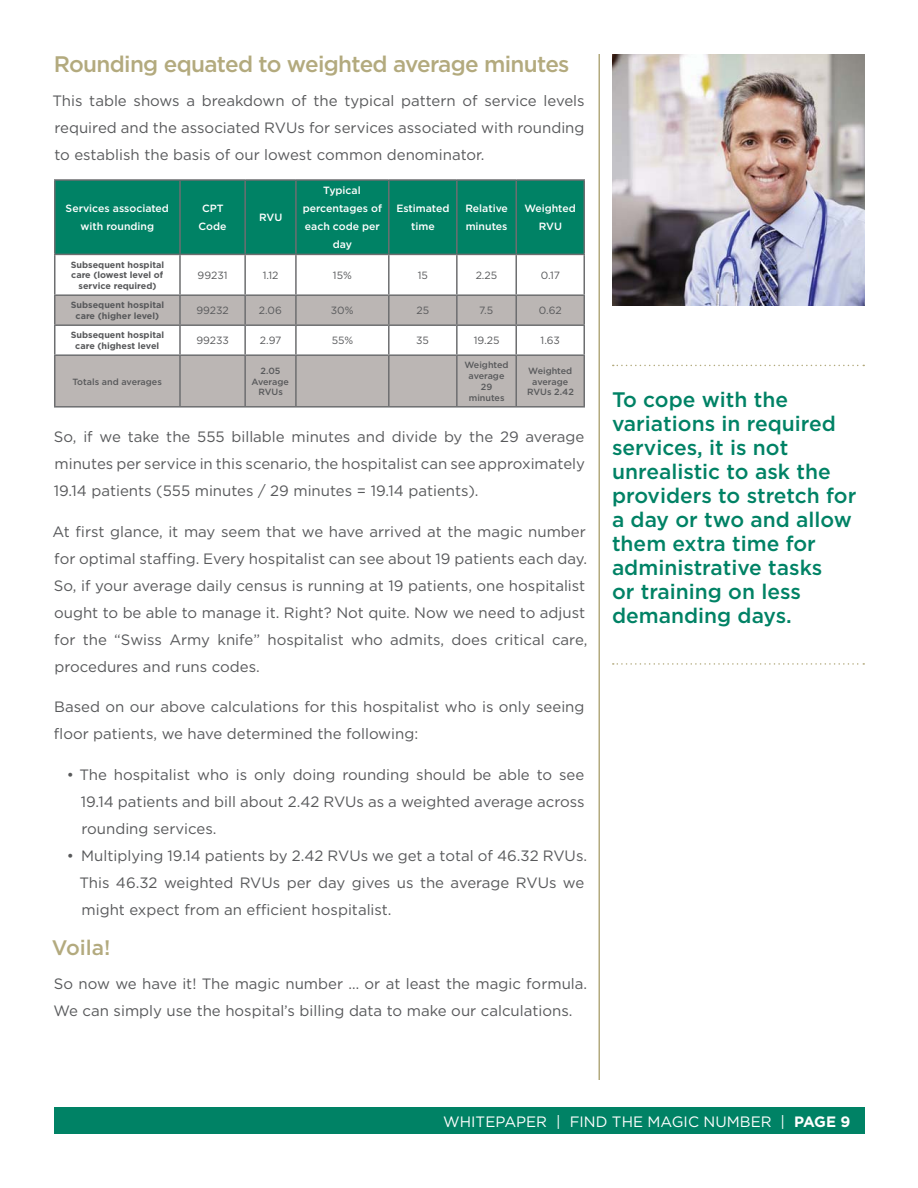
<style>
.page{position:relative;width:918px;height:1188px;background:#fff}
.page>*{position:absolute;margin:0;border:0;box-sizing:border-box;transform-origin:0 0}
.t1{font:500 22.5px "Gotham";letter-spacing:-.03em;color:#b3aa7e}
.t2{font:500 21px/24px "Gotham";color:#008265}
.t3{font:500 21px "Gotham";color:#b3aa7e}
.t4{font:15px/27px "Gotham";color:#58595b}
.t5{font:15px "Gotham";color:#fff}
.t6{font:500 10.5px/18px "Gotham";color:#fff;text-align:center}
.t7{font:10.5px "Gotham";color:#58595b}
.t8{font:700 9px/10.8px "Gotham";color:#58595b;text-align:center}
.t9{font:500 9px/10.8px "Gotham";color:#58595b;text-align:center}
.s1{font-weight:700}
</style>
<div class="page">
<hr style="left:599px;top:54px;width:1px;height:1026px;background:#b3aa7e">
<div style="left:54px;top:1107px;width:810px;height:27px;background:#008265"></div>
<div style="left:56px;top:181px;width:528px;height:73px;background:#008265"></div>
<svg style="left:55px;top:296px;width:528px;height:110px;fill:#bbb6b4"></svg>
<hr style="left:54px;top:179px;width:126px;height:2px;background:#6d6e70">
<hr style="left:54px;top:181px;width:2px;height:73px;background:#6d6e70">
<hr style="left:180px;top:179px;width:65px;height:2px;background:#6d6e70">
<hr style="left:179px;top:181px;width:2px;height:73px;background:#6d6e70">
<hr style="left:245px;top:179px;width:51px;height:2px;background:#6d6e70">
<hr style="left:244px;top:181px;width:2px;height:73px;background:#6d6e70">
<hr style="left:296px;top:179px;width:93px;height:2px;background:#6d6e70">
<hr style="left:295px;top:181px;width:2px;height:73px;background:#6d6e70">
<hr style="left:389px;top:179px;width:68px;height:2px;background:#6d6e70">
<hr style="left:388px;top:181px;width:2px;height:73px;background:#6d6e70">
<hr style="left:457px;top:179px;width:59px;height:2px;background:#6d6e70">
<hr style="left:456px;top:181px;width:2px;height:73px;background:#6d6e70">
<hr style="left:516px;top:179px;width:69px;height:2px;background:#6d6e70">
<hr style="left:515px;top:181px;width:2px;height:73px;background:#6d6e70">
<hr style="left:584px;top:181px;width:1px;height:73px;background:#6d6e70">
<hr style="left:54px;top:254px;width:126px;height:1px;background:#6d6e70">
<hr style="left:54px;top:255px;width:1px;height:39px;background:#6d6e70">
<hr style="left:180px;top:254px;width:65px;height:1px;background:#6d6e70">
<hr style="left:179px;top:255px;width:2px;height:39px;background:#6d6e70">
<hr style="left:245px;top:254px;width:51px;height:1px;background:#6d6e70">
<hr style="left:244px;top:255px;width:2px;height:39px;background:#6d6e70">
<hr style="left:296px;top:254px;width:93px;height:1px;background:#6d6e70">
<hr style="left:295px;top:255px;width:2px;height:39px;background:#6d6e70">
<hr style="left:389px;top:254px;width:68px;height:1px;background:#6d6e70">
<hr style="left:388px;top:255px;width:2px;height:39px;background:#6d6e70">
<hr style="left:457px;top:254px;width:59px;height:1px;background:#6d6e70">
<hr style="left:456px;top:255px;width:2px;height:39px;background:#6d6e70">
<hr style="left:516px;top:254px;width:69px;height:1px;background:#6d6e70">
<hr style="left:515px;top:255px;width:2px;height:39px;background:#6d6e70">
<hr style="left:583px;top:255px;width:2px;height:39px;background:#6d6e70">
<hr style="left:54px;top:294px;width:126px;height:2px;background:#6d6e70">
<hr style="left:180px;top:294px;width:65px;height:2px;background:#6d6e70">
<hr style="left:179px;top:296px;width:2px;height:28px;background:#6d6e70">
<hr style="left:245px;top:294px;width:51px;height:2px;background:#6d6e70">
<hr style="left:244px;top:296px;width:2px;height:28px;background:#6d6e70">
<hr style="left:296px;top:294px;width:93px;height:2px;background:#6d6e70">
<hr style="left:295px;top:296px;width:2px;height:28px;background:#6d6e70">
<hr style="left:389px;top:294px;width:68px;height:2px;background:#6d6e70">
<hr style="left:388px;top:296px;width:2px;height:28px;background:#6d6e70">
<hr style="left:457px;top:294px;width:59px;height:2px;background:#6d6e70">
<hr style="left:456px;top:296px;width:2px;height:28px;background:#6d6e70">
<hr style="left:516px;top:294px;width:69px;height:2px;background:#6d6e70">
<hr style="left:515px;top:296px;width:2px;height:28px;background:#6d6e70">
<hr style="left:583px;top:296px;width:2px;height:28px;background:#6d6e70">
<hr style="left:54px;top:324px;width:126px;height:2px;background:#6d6e70">
<svg style="left:54px;top:296px;width:1px;height:58px"></svg>
<hr style="left:180px;top:324px;width:65px;height:2px;background:#6d6e70">
<hr style="left:179px;top:326px;width:2px;height:28px;background:#6d6e70">
<hr style="left:245px;top:324px;width:51px;height:2px;background:#6d6e70">
<hr style="left:244px;top:326px;width:2px;height:28px;background:#6d6e70">
<hr style="left:296px;top:324px;width:93px;height:2px;background:#6d6e70">
<hr style="left:295px;top:326px;width:2px;height:28px;background:#6d6e70">
<hr style="left:389px;top:324px;width:68px;height:2px;background:#6d6e70">
<hr style="left:388px;top:326px;width:2px;height:28px;background:#6d6e70">
<hr style="left:457px;top:324px;width:59px;height:2px;background:#6d6e70">
<hr style="left:456px;top:326px;width:2px;height:28px;background:#6d6e70">
<hr style="left:516px;top:324px;width:69px;height:2px;background:#6d6e70">
<hr style="left:515px;top:326px;width:2px;height:28px;background:#6d6e70">
<hr style="left:583px;top:326px;width:2px;height:28px;background:#6d6e70">
<hr style="left:54px;top:354px;width:126px;height:2px;background:#6d6e70">
<hr style="left:54px;top:356px;width:1px;height:50px;background:#6d6e70">
<hr style="left:180px;top:354px;width:65px;height:2px;background:#6d6e70">
<hr style="left:179px;top:356px;width:2px;height:50px;background:#6d6e70">
<hr style="left:245px;top:354px;width:51px;height:2px;background:#6d6e70">
<hr style="left:244px;top:356px;width:2px;height:50px;background:#6d6e70">
<hr style="left:296px;top:354px;width:93px;height:2px;background:#6d6e70">
<hr style="left:295px;top:356px;width:2px;height:50px;background:#6d6e70">
<hr style="left:389px;top:354px;width:68px;height:2px;background:#6d6e70">
<hr style="left:388px;top:356px;width:2px;height:50px;background:#6d6e70">
<hr style="left:457px;top:354px;width:59px;height:2px;background:#6d6e70">
<hr style="left:456px;top:356px;width:2px;height:50px;background:#6d6e70">
<hr style="left:516px;top:354px;width:69px;height:2px;background:#6d6e70">
<hr style="left:515px;top:356px;width:2px;height:50px;background:#6d6e70">
<hr style="left:583px;top:356px;width:2px;height:50px;background:#6d6e70">
<hr style="left:54px;top:406px;width:531px;height:2px;background:#6d6e70">
<img style="left:612px;top:54px;width:252px;height:252px">
<svg style="left:613px;top:365px;width:251px;height:1px"></svg>
<svg style="left:613px;top:663px;width:251px;height:2px"></svg>
<h1 class="t1" style="left:54px;top:56px;width:517px">Rounding equated to weighted average minutes</h1>
<p class="t4" style="left:52px;top:88px;width:534px;text-align:justify">This table shows a breakdown of the typical pattern of service levels required and the associated RVUs for services associated with rounding to establish the basis of our lowest common denominator.</p>
<p class="t6" style="left:66px;top:201px;width:105px">Services associated with rounding</p>
<p class="t6" style="left:199px;top:201px;width:29px">CPT<br>Code</p>
<p class="t6" style="left:259px;top:210px;width:25px">RVU</p>
<p class="t6" style="left:303px;top:183px;width:81px">Typical percentages of each code per day</p>
<p class="t6" style="left:396px;top:201px;width:55px">Estimated time</p>
<p class="t6" style="left:465px;top:201px;width:44px;text-align:left">Relative minutes</p>
<p class="t6" style="left:524px;top:201px;width:53px">Weighted<br>RVU</p>
<p class="t8" style="left:71px;top:260px;width:95px">Subsequent hospital care (lowest level of service required)</p>
<p class="t7" style="left:198px;top:271px;width:31px">99231</p>
<p class="t7" style="left:263px;top:271px;width:17px">1.12</p>
<p class="t7" style="left:333px;top:271px;width:20px">15%</p>
<p class="t7" style="left:418px;top:271px;width:12px">15</p>
<p class="t7" style="left:476px;top:271px;width:23px">2.25</p>
<p class="t7" style="left:541px;top:271px;width:21px">0.17</p>
<p class="t8" style="left:71px;top:301px;width:95px">Subsequent hospital care (higher level)</p>
<p class="t7" style="left:196px;top:307px;width:34px">99232</p>
<p class="t7" style="left:259px;top:307px;width:24px">2.06</p>
<p class="t7" style="left:331px;top:307px;width:24px">30%</p>
<p class="t7" style="left:416px;top:307px;width:14px">25</p>
<p class="t7" style="left:479px;top:307px;width:16px">7.5</p>
<p class="t7" style="left:539px;top:307px;width:24px">0.62</p>
<p class="t8" style="left:71px;top:331px;width:95px">Subsequent hospital care (highest level</p>
<p class="t7" style="left:196px;top:337px;width:34px">99233</p>
<p class="t7" style="left:260px;top:337px;width:23px">2.97</p>
<p class="t7" style="left:332px;top:337px;width:23px">55%</p>
<p class="t7" style="left:416px;top:337px;width:14px">35</p>
<p class="t7" style="left:474px;top:337px;width:27px">19.25</p>
<p class="t7" style="left:541px;top:337px;width:21px">1.63</p>
<p class="t9" style="left:72px;top:377px;width:91px">Totals and averages</p>
<p class="t9" style="left:252px;top:366px;width:39px">2.05<br>Average<br>RVUs</p>
<p class="t9" style="left:465px;top:361px;width:46px">Weighted average<br>29 minutes</p>
<p class="t9" style="left:527px;top:366px;width:48px">Weighted average<br>RVUs 2.42</p>
<p class="t4" style="left:54px;top:424px;width:533px;text-align:justify">So, if we take the 555 billable minutes and divide by the 29 average minutes per service in this scenario, the hospitalist can see approximately 19.14 patients (555 minutes / 29 minutes = 19.14 patients).</p>
<p class="t4" style="left:53px;top:519px;width:536px">At first glance, it may seem that we have arrived at the magic number for optimal staffing. Every hospitalist can see about 19 patients each day.<br>So, if your average daily census is running at 19 patients, one hospitalist ought to be able to manage it. Right? Not quite. Now we need to adjust for the “Swiss Army knife” hospitalist who admits, does critical care, procedures and runs codes.</p>
<p class="t4" style="left:54px;top:694px;width:532px">Based on our above calculations for this hospitalist who is only seeing floor patients, we have determined the following:</p>
<p class="t4" style="left:81px;top:762px;width:505px;text-align:justify;text-indent:-14px">• The hospitalist who is only doing rounding should be able to see 19.14 patients and bill about 2.42 RVUs as a weighted average across rounding services.</p>
<p class="t4" style="left:79px;top:843px;width:509px;text-indent:-13px">• Multiplying 19.14 patients by 2.42 RVUs we get a total of 46.32 RVUs.<br>This 46.32 weighted RVUs per day gives us the average RVUs we might expect from an efficient hospitalist.</p>
<h2 class="t3" style="left:52px;top:940px;width:60px">Voila!</h2>
<p class="t4" style="left:54px;top:971px;width:535px">So now we have it! The magic number … or at least the magic formula.<br>We can simply use the hospital’s billing data to make our calculations.</p>
<h2 class="t2" style="left:612px;top:389px;width:246px">To cope with the variations in required services, it is not unrealistic to ask the providers to stretch for a day or two and allow them extra time for administrative tasks<br>or training on less demanding days.</h2>
<p class="t5" style="left:443px;top:1116px;width:409px">WHITEPAPER | FIND THE MAGIC NUMBER | <span class="s1">PAGE 9</span></p>
</div>
